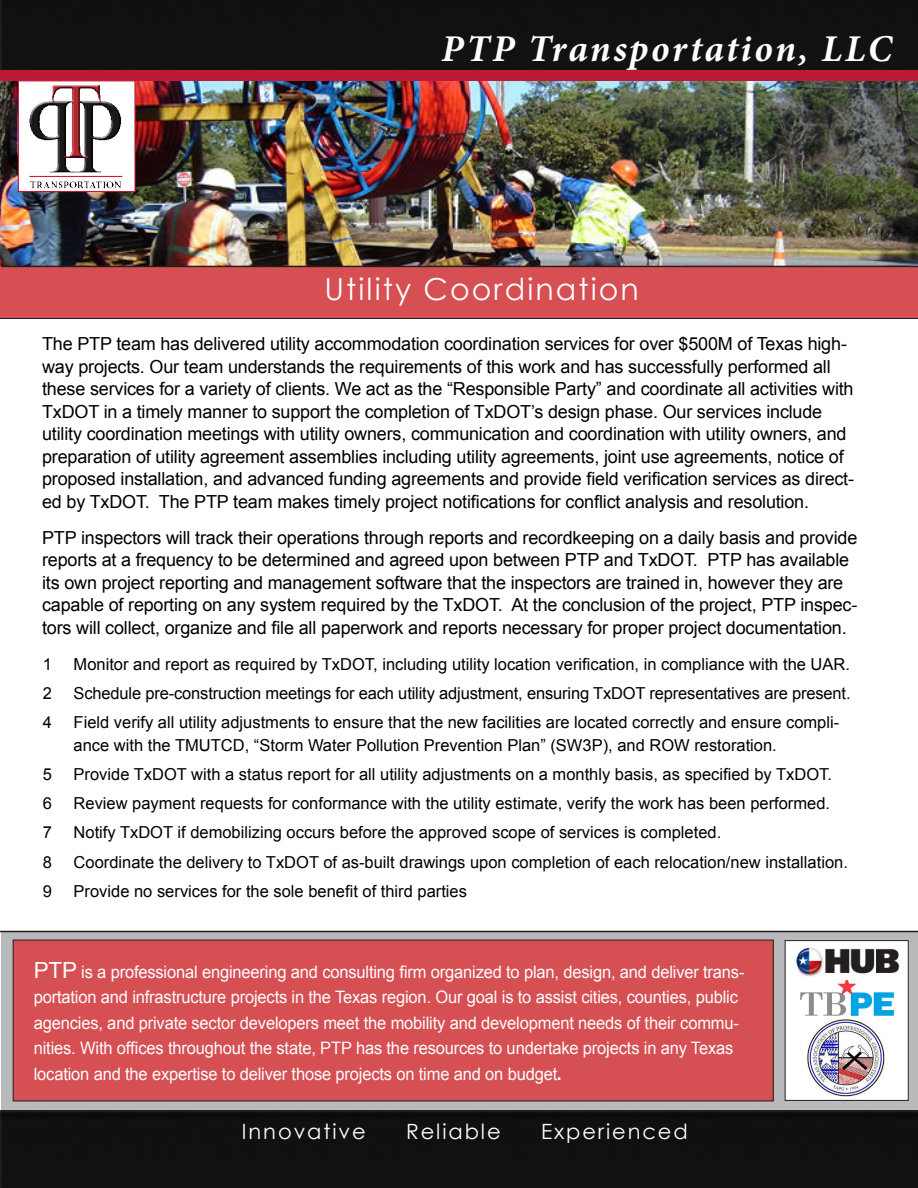
<style>
.page{position:relative;width:918px;height:1188px;background:#fff}
.page>*{position:absolute;margin:0;border:0;box-sizing:border-box;transform-origin:0 0}
.t1{font:italic 700 37.8px "Minion Pro";letter-spacing:.065em;color:#fff}
.page_title{font:30.3px "Century Gothic";letter-spacing:.07em;color:#fff}
.t2{font:21px "Century Gothic";letter-spacing:.09em;color:#fff}
.copy_10_pt{font:18px/22.5px "Arial";letter-spacing:-.01em;color:#000}
.t3{font:17.1px/25.5px "Arial";letter-spacing:-.01em;color:#fff;scale:.96 1}
.copy_10_pt-2{font:16.5px/22.5px "Arial";color:#000}
.s1{font-size:22.35px}
.s2{font-family:"Franklin Gothic";font-weight:600}
</style>
<div class="page">
<div style="left:1px;top:932px;width:917px;height:179px;background:#b9b8ba"></div>
<div style="left:13px;top:940px;width:760px;height:161px;background:#d54f53"></div>
<div style="left:0;top:1110px;width:918px;height:78px;background:#111"></div>
<div style="left:785px;top:941px;width:123px;height:159px;background:#fff"></div>
<div style="left:785px;top:940px;width:124px;height:161px;border:1px solid #231f20"></div>
<img style="left:796px;top:947px;width:104px;height:30px">
<img style="left:801px;top:981px;width:92px;height:35px">
<div style="left:0;top:0;width:918px;height:71px;background:#111"></div>
<div style="left:0;top:71px;width:918px;height:10px;background:#bf1935"></div>
<img style="left:807px;top:1020px;width:78px;height:77px">
<hr style="left:0;top:931px;width:918px;height:1px;background:#231f20">
<hr style="left:0;top:318px;width:918px;height:1px;background:#231f20">
<img style="left:0;top:81px;width:918px;height:185px">
<div style="left:0;top:266px;width:918px;height:52px;background:#d54f53"></div>
<div style="left:18px;top:80px;width:118px;height:112px;background:#fff;border:1px solid #bf1935"></div>
<img style="left:21px;top:85px;width:112px;height:107px">
<hr style="left:1px;top:266px;width:917px;height:1px;background:#231f20">
<h1 class="t1" style="left:442px;top:22px;width:452px">PTP Transportation, LLC</h1>
<p class="page_title" style="left:324px;top:268px;width:316px">Utility Coordination</p>
<p class="copy_10_pt" style="left:42px;top:333px;width:814px">The PTP team has delivered utility accommodation coordination services for over $500M of Texas high&shy;way projects. Our team understands the requirements of this work and has successfully performed all these services for a variety of clients. We act as the “Responsible Party” and coordinate all activities with TxDOT in a timely manner to support the completion of TxDOT’s design phase. Our services include utility coordination meetings with utility owners, communication and coordination with utility owners, and preparation of utility agreement assemblies including utility agreements, joint use agreements, notice of proposed installation, and advanced funding agreements and provide field verification services as direct&shy;ed by TxDOT. The PTP team makes timely project notifications for conflict analysis and resolution.</p>
<p class="copy_10_pt" style="left:42px;top:526px;width:817px">PTP inspectors will track their operations through reports and recordkeeping on a daily basis and provide reports at a frequency to be determined and agreed upon between PTP and TxDOT. PTP has available its own project reporting and management software that the inspectors are trained in, however they are capable of reporting on any system required by the TxDOT. At the conclusion of the project, PTP inspec&shy;tors will collect, organize and file all paperwork and reports necessary for proper project documentation.</p>
<p class="copy_10_pt-2" style="left:43px;top:653px;width:11px">1</p>
<p class="copy_10_pt-2" style="left:74px;top:653px;width:778px">Monitor and report as required by TxDOT, including utility location verification, in compliance with the UAR.</p>
<p class="copy_10_pt-2" style="left:43px;top:682px;width:11px">2</p>
<p class="copy_10_pt-2" style="left:74px;top:682px;width:778px">Schedule pre-construction meetings for each utility adjustment, ensuring TxDOT representatives are present.</p>
<p class="copy_10_pt-2" style="left:43px;top:711px;width:11px">4</p>
<p class="copy_10_pt-2" style="left:74px;top:711px;width:767px">Field verify all utility adjustments to ensure that the new facilities are located correctly and ensure compli&shy;ance with the TMUTCD, “Storm Water Pollution Prevention Plan” (SW3P), and ROW restoration.</p>
<p class="copy_10_pt-2" style="left:43px;top:763px;width:11px">5</p>
<p class="copy_10_pt-2" style="left:74px;top:763px;width:760px">Provide TxDOT with a status report for all utility adjustments on a monthly basis, as specified by TxDOT.</p>
<p class="copy_10_pt-2" style="left:43px;top:792px;width:11px">6</p>
<p class="copy_10_pt-2" style="left:74px;top:792px;width:758px">Review payment requests for conformance with the utility estimate, verify the work has been performed.</p>
<p class="copy_10_pt-2" style="left:43px;top:821px;width:11px">7</p>
<p class="copy_10_pt-2" style="left:74px;top:821px;width:649px">Notify TxDOT if demobilizing occurs before the approved scope of services is completed.</p>
<p class="copy_10_pt-2" style="left:43px;top:851px;width:11px">8</p>
<p class="copy_10_pt-2" style="left:74px;top:851px;width:776px">Coordinate the delivery to TxDOT of as-built drawings upon completion of each relocation/new installation.</p>
<p class="copy_10_pt-2" style="left:43px;top:880px;width:11px">9</p>
<p class="copy_10_pt-2" style="left:74px;top:880px;width:395px">Provide no services for the sole benefit of third parties</p>
<p class="t3" style="left:34px;top:959px;width:742px"><span class="s1">PTP</span> is a professional engineering and consulting firm organized to plan, design, and deliver trans&shy;portation and infrastructure projects in the Texas region. Our goal is to assist cities, counties, public agencies, and private sector developers meet the mobility and development needs of their commu&shy;nities. With offices throughout the state, PTP has the resources to undertake projects in any Texas location and the expertise to deliver those projects on time and on budget<span class="s2">.</span></p>
<p class="t2" style="left:242px;top:1117px;width:125px">Innovative</p>
<p class="t2" style="left:406px;top:1117px;width:96px">Reliable</p>
<p class="t2" style="left:541px;top:1117px;width:148px">Experienced</p>
</div>
